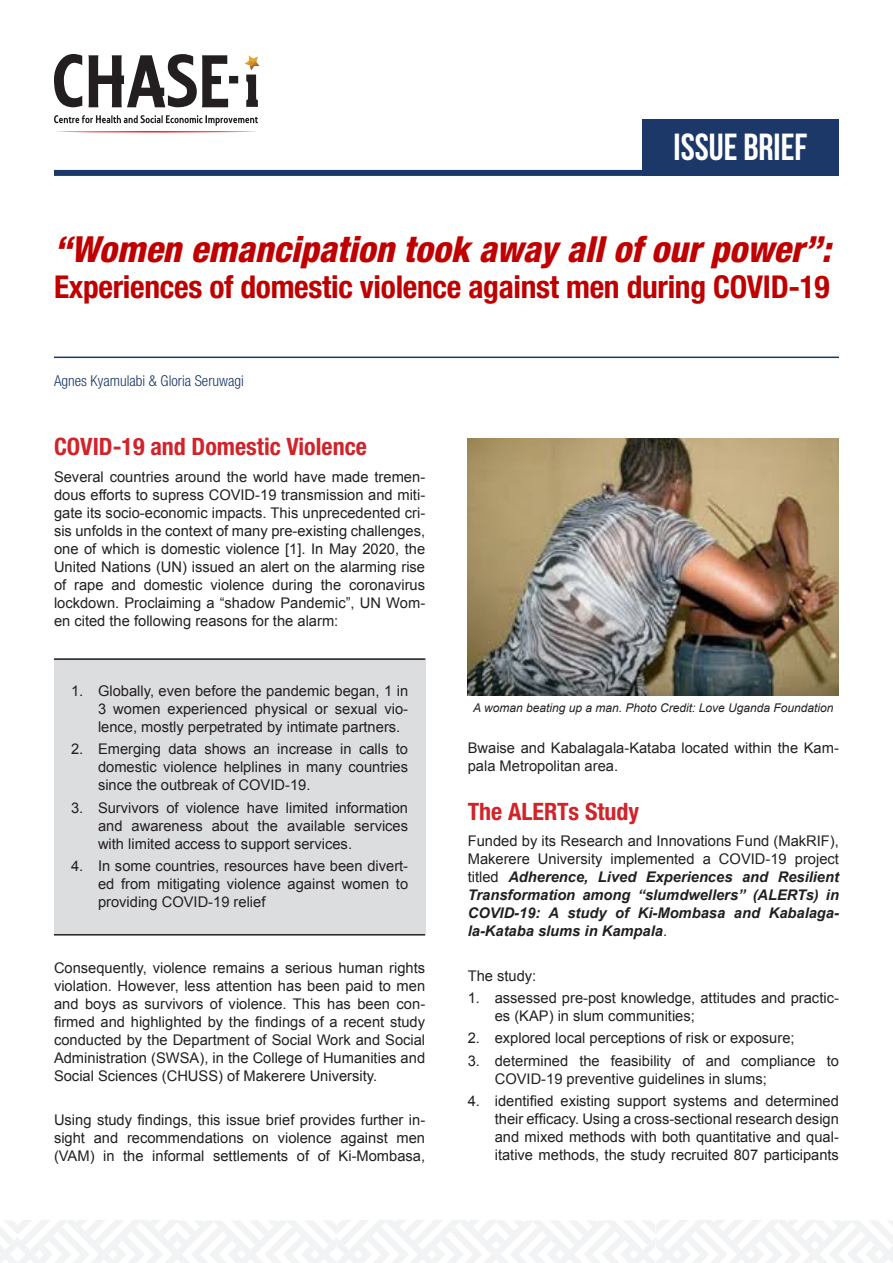
<style>
.page{position:relative;width:893px;height:1263px;background:#fff}
.page>*{position:absolute;margin:0;border:0;box-sizing:border-box;transform-origin:0 0}
.t1{font:700 37.5px "Bebas Neue";color:#fff}
.t2{font:italic 800 condensed 36px "Helvetica Neue LT Std";color:#c00000}
.t3{font:700 condensed 31.5px "Helvetica Neue LT Pro";letter-spacing:-.01em;color:#c00000}
.Heading{font:700 condensed 24px "Helvetica Neue LT Pro";color:#d1232a}
.t4{font:300 condensed 15px "Helvetica Neue";color:#1b3869}
.t5{font:14.7px/18px "Arial";color:#231f20;text-align:justify}
.t6{font:italic 700 14.7px/18px "Arial";color:#231f20;text-align:justify}
.t7{font:italic 12px "Arial";color:#231f20}
.s1{font-weight:400;font-style:normal}
</style>
<div class="page">
<svg style="left:0;top:1220px;width:893px;height:43px"></svg>
<div style="left:54px;top:658px;width:371px;height:276px;background:#dcdddf"></div>
<img style="left:468px;top:438px;width:371px;height:257px">
<svg style="left:246px;top:75px;width:12px;height:32px"></svg>
<svg style="left:54px;top:54px;width:28px;height:53px"></svg>
<svg style="left:88px;top:54px;width:150px;height:53px"></svg>
<svg style="left:54px;top:115px;width:204px;height:18px"></svg>
<img style="left:245px;top:55px;width:14px;height:15px">
<div style="left:642px;top:119px;width:197px;height:57px;background:#1b3869"></div>
<div style="left:54px;top:170px;width:785px;height:6px;background:#1b3869"></div>
<hr style="left:54px;top:357px;width:785px;height:1px;background:#1b3869">
<hr style="left:54px;top:658px;width:371px;height:2px;background:#231f20">
<hr style="left:54px;top:934px;width:371px;height:1px;background:#231f20">
<p class="t1" style="left:674px;top:127px;width:135px">ISSUE BRIEF</p>
<p class="t2" style="left:54px;top:227px;width:778px">“Women emancipation took away all of our power”:</p>
<p class="t3" style="left:54px;top:267px;width:777px">Experiences of domestic violence against men during COVID-19</p>
<p class="t4" style="left:54px;top:372px;width:191px">Agnes Kyamulabi &amp; Gloria Seruwagi</p>
<p class="Heading" style="left:54px;top:432px;width:314px">COVID-19 and Domestic Violence</p>
<p class="t5" style="left:54px;top:468px;width:373px">Several countries around the world have made tremen&shy;dous efforts to supress COVID-19 transmission and miti&shy;gate its socio-economic impacts. This unprecedented cri&shy;sis unfolds in the context of many pre-existing challenges, one of which is domestic violence [1]. In May 2020, the United Nations (UN) issued an alert on the alarming rise of rape and domestic violence during the coronavirus lockdown. Proclaiming a “shadow Pandemic”, UN Wom&shy;en cited the following reasons for the alarm:</p>
<p class="t5" style="left:98px;top:682px;width:312px;text-indent:-27px">1. Globally, even before the pandemic began, 1 in 3 women experienced physical or sexual vio&shy;lence, mostly perpetrated by intimate partners.</p>
<p class="t5" style="left:98px;top:740px;width:312px;text-indent:-27px">2. Emerging data shows an increase in calls to domestic violence helplines in many countries since the outbreak of COVID-19.</p>
<p class="t5" style="left:98px;top:799px;width:312px;text-indent:-27px">3. Survivors of violence have limited information and awareness about the available services with limited access to support services.</p>
<p class="t5" style="left:98px;top:857px;width:312px;text-indent:-27px">4. In some countries, resources have been divert&shy;ed from mitigating violence against women to providing COVID-19 relief</p>
<p class="t5" style="left:54px;top:959px;width:373px">Consequently, violence remains a serious human rights violation. However, less attention has been paid to men and boys as survivors of violence. This has been con&shy;firmed and highlighted by the findings of a recent study conducted by the Department of Social Work and Social Administration (SWSA), in the College of Humanities and Social Sciences (CHUSS) of Makerere University.</p>
<p class="t5" style="left:54px;top:1111px;width:373px">Using study findings, this issue brief provides further in&shy;sight and recommendations on violence against men (VAM) in the informal settlements of of Ki-Mombasa,</p>
<p class="t7" style="left:473px;top:700px;width:362px">A woman beating up a man. Photo Credit: Love Uganda Foundation</p>
<p class="t5" style="left:468px;top:739px;width:373px">Bwaise and Kabalagala-Kataba located within the Kam&shy;pala Metropolitan area.</p>
<p class="Heading" style="left:468px;top:797px;width:173px">The ALERTs Study</p>
<p class="t6" style="left:468px;top:833px;width:373px"><span class="s1">Funded by its Research and Innovations Fund (MakRIF), Makerere University implemented a COVID-19 project titled</span> Adherence, Lived Experiences and Resilient Transformation among “slumdwellers” (ALERTs) in COVID-19: A study of Ki-Mombasa and Kabalaga&shy;la-Kataba slums in Kampala<span class="s1">.</span></p>
<p class="t5" style="left:468px;top:967px;width:70px">The study:</p>
<p class="t5" style="left:495px;top:989px;width:346px;text-indent:-27px">1. assessed pre-post knowledge, attitudes and practic&shy;es (KAP) in slum communities;</p>
<p class="t5" style="left:468px;top:1029px;width:328px">2. explored local perceptions of risk or exposure;</p>
<p class="t5" style="left:495px;top:1052px;width:346px;text-indent:-27px">3. determined the feasibility of and compliance to<br>COVID-19 preventive guidelines in slums;</p>
<p class="t5" style="left:495px;top:1092px;width:346px;text-indent:-27px">4. identified existing support systems and determined their efficacy. Using a cross-sectional research design and mixed methods with both quantitative and qual&shy;itative methods, the study recruited 807 participants</p>
</div>
